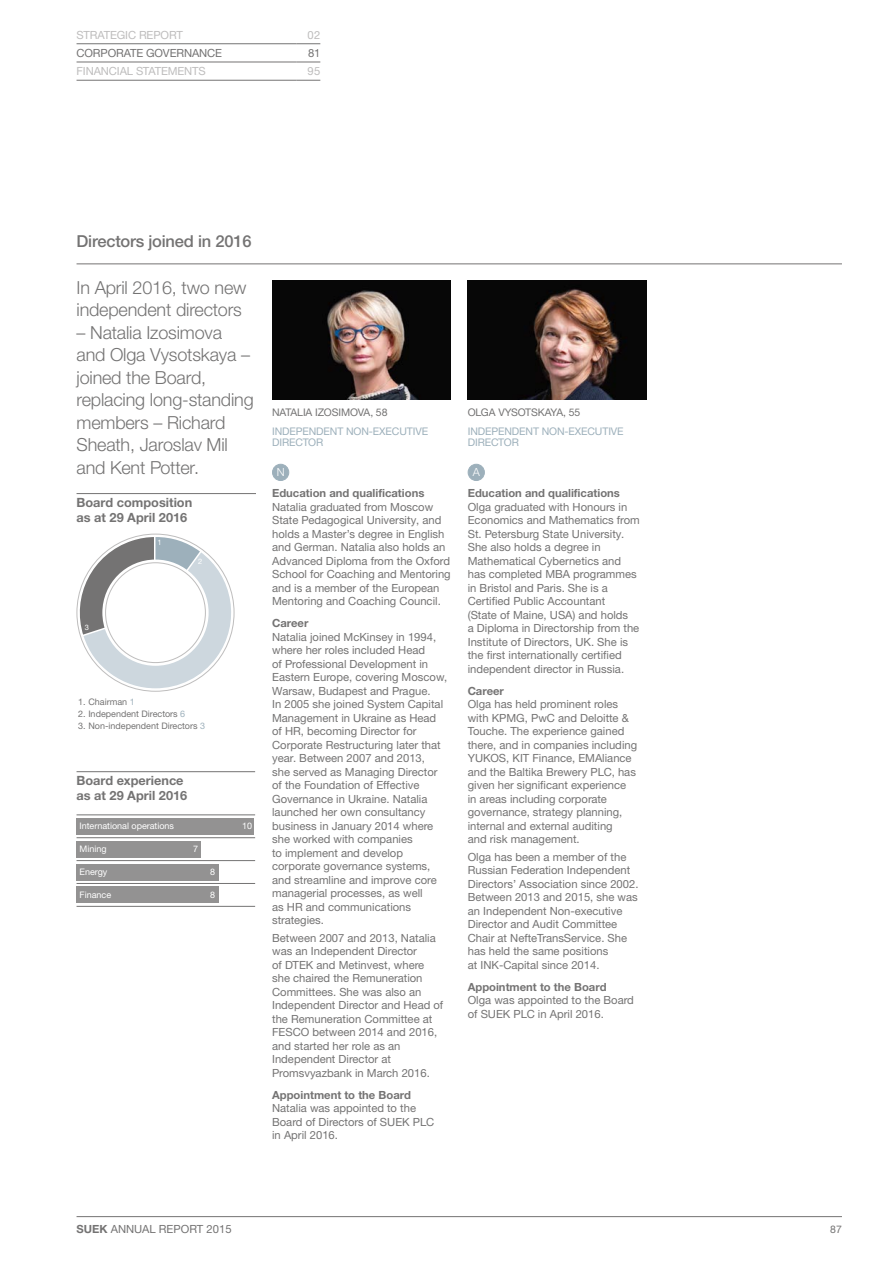
<style>
.page{position:relative;width:893px;height:1263px;background:#fff}
.page>*{position:absolute;margin:0;border:0;box-sizing:border-box;transform-origin:0 0}
.t1{font:300 18px/22.5px "Helvetica Neue LTW1 G";letter-spacing:-.01em;color:#747373}
.t2{font:500 16.5px "Helvetica Neue LTW1 G";letter-spacing:-.01em;color:#747373}
.t3{font:700 12.75px/15px "Helvetica Neue LTW1 G";color:#747373}
.t4{font:11.25px/13.5px "Helvetica Neue LTW1 G";color:#747373}
.t5{font:700 11.25px "Helvetica Neue LTW1 G";color:#747373}
.t6{font:11.25px "Helvetica Neue LTW1 G";letter-spacing:-.01em;color:#bebdbd}
.t7{font:300 11.25px "Helvetica Neue LTW1 G";color:#fff}
.t8{font:10.5px/10.5px "Helvetica Neue LTW1 G";letter-spacing:-.01em;color:#9db0bb}
.t9{font:10.5px "Helvetica Neue LTW1 G";letter-spacing:-.01em;color:#747373}
.t10{font:9px "Helvetica Neue LTW1 G";color:#747373}
.t11{font:9px "Helvetica Neue LTW1 G";color:#fff}
.t12{font:7.5px "Helvetica Neue LTW1 G";color:#fff}
.s1{color:#9db0bb}
.s2{font-weight:700}
</style>
<div class="page">
<hr style="left:77px;top:1216px;width:765px;height:1px;background:#747373">
<hr style="left:77px;top:264px;width:765px;height:1px;background:#747373">
<hr style="left:77px;top:43px;width:219px;height:1px;background:#747373">
<svg style="left:296px;top:43px;width:24px;height:1px"></svg>
<hr style="left:77px;top:62px;width:219px;height:1px;background:#747373">
<svg style="left:296px;top:62px;width:24px;height:1px"></svg>
<hr style="left:77px;top:80px;width:219px;height:1px;background:#747373">
<svg style="left:296px;top:80px;width:24px;height:1px"></svg>
<div style="left:273px;top:464px;width:16px;height:16px;background:#9db0bb;border-radius:50%"></div>
<div style="left:272px;top:464px;width:17px;height:17px;border:1px solid #9db0bb;border-radius:50%"></div>
<div style="left:468px;top:464px;width:16px;height:16px;background:#9db0bb;border-radius:50%"></div>
<div style="left:468px;top:464px;width:17px;height:17px;border:1px solid #9db0bb;border-radius:50%"></div>
<img style="left:272px;top:281px;width:179px;height:119px">
<img style="left:468px;top:281px;width:178px;height:119px">
<hr style="left:77px;top:493px;width:178px;height:1px;background:#747373">
<svg style="left:77px;top:535px;width:158px;height:155px"></svg>
<div style="left:102px;top:559px;width:107px;height:107px;background:#fff;border-radius:50%"></div>
<hr style="left:77px;top:771px;width:178px;height:1px;background:#747373">
<hr style="left:77px;top:860px;width:178px;height:1px;background:#747373">
<div style="left:77px;top:887px;width:142px;height:16px;background:#939292"></div>
<div style="left:77px;top:864px;width:142px;height:16px;background:#939292"></div>
<div style="left:77px;top:841px;width:124px;height:16px;background:#939292"></div>
<div style="left:77px;top:818px;width:177px;height:16px;background:#939292"></div>
<hr style="left:77px;top:883px;width:178px;height:1px;background:#747373">
<hr style="left:77px;top:906px;width:178px;height:1px;background:#747373">
<hr style="left:77px;top:837px;width:178px;height:1px;background:#747373">
<hr style="left:77px;top:815px;width:178px;height:1px;background:#747373">
<p class="t6" style="left:77px;top:28px;width:108px">STRATEGIC REPORT</p>
<p class="t6" style="left:308px;top:28px;width:14px">02</p>
<p class="t4" style="left:77px;top:46px;width:147px">CORPORATE GOVERNANCE</p>
<p class="t4" style="left:308px;top:46px;width:14px">81</p>
<p class="t6" style="left:77px;top:64px;width:131px">FINANCIAL STATEMENTS</p>
<p class="t6" style="left:308px;top:64px;width:14px">95</p>
<h2 class="t2" style="left:77px;top:231px;width:177px">Directors joined in 2016</h2>
<h1 class="t1" style="left:77px;top:276px;width:171px">In April 2016, two new independent directors</h1>
<h1 class="t1" style="left:77px;top:321px;width:179px">– Natalia Izosimova and Olga Vysotskaya – joined the Board, replacing long-standing members – Richard<br>Sheath, Jaroslav Mil and Kent Potter.</h1>
<p class="t3" style="left:77px;top:495px;width:117px">Board composition as at 29 April 2016</p>
<p class="t12" style="left:85px;top:623px;width:6px">3</p>
<p class="t12" style="left:158px;top:537px;width:6px">1</p>
<p class="t12" style="left:198px;top:556px;width:6px">2</p>
<p class="t10" style="left:78px;top:696px;width:58px">1. Chairman <span class="s1">1</span></p>
<p class="t10" style="left:78px;top:708px;width:108px">2. Independent Directors <span class="s1">6</span></p>
<p class="t10" style="left:78px;top:720px;width:128px">3. Non-independent Directors <span class="s1">3</span></p>
<p class="t3" style="left:77px;top:773px;width:112px">Board experience as at 29 April 2016</p>
<p class="t11" style="left:80px;top:820px;width:96px">International operations</p>
<p class="t11" style="left:80px;top:843px;width:29px">Mining</p>
<p class="t11" style="left:80px;top:866px;width:29px">Energy</p>
<p class="t11" style="left:80px;top:889px;width:33px">Finance</p>
<p class="t11" style="left:193px;top:843px;width:7px">7</p>
<p class="t11" style="left:210px;top:866px;width:7px">8</p>
<p class="t11" style="left:210px;top:889px;width:7px">8</p>
<p class="t11" style="left:242px;top:820px;width:12px">10</p>
<p class="t9" style="left:272px;top:406px;width:117px">NATALIA IZOSIMOVA, 58</p>
<p class="t8" style="left:272px;top:426px;width:157px">INDEPENDENT NON-EXECUTIVE<br>DIRECTOR</p>
<p class="t9" style="left:468px;top:406px;width:114px">OLGA VYSOTSKAYA, 55</p>
<p class="t8" style="left:468px;top:426px;width:157px">INDEPENDENT NON-EXECUTIVE<br>DIRECTOR</p>
<p class="t7" style="left:277px;top:465px;width:9px">N</p>
<p class="t7" style="left:473px;top:465px;width:9px">A</p>
<p class="t5" style="left:272px;top:486px;width:154px">Education and qualifications</p>
<p class="t4" style="left:272px;top:500px;width:180px">Natalia graduated from Moscow<br>State Pedagogical University, and holds a Master’s degree in English and German. Natalia also holds an<br>Advanced Diploma from the Oxford<br>School for Coaching and Mentoring and is a member of the European<br>Mentoring and Coaching Council.</p>
<p class="t5" style="left:272px;top:616px;width:38px">Career</p>
<p class="t4" style="left:272px;top:630px;width:177px">Natalia joined McKinsey in 1994, where her roles included Head<br>of Professional Development in<br>Eastern Europe, covering Moscow,<br>Warsaw, Budapest and Prague.<br>In 2005 she joined System Capital<br>Management in Ukraine as Head of HR, becoming Director for<br>Corporate Restructuring later that year. Between 2007 and 2013,<br>she served as Managing Director of the Foundation of Effective<br>Governance in Ukraine. Natalia launched her own consultancy business in January 2014 where she worked with companies<br>to implement and develop corporate governance systems, and streamline and improve core managerial processes, as well<br>as HR and communications strategies.</p>
<p class="t4" style="left:272px;top:931px;width:173px">Between 2007 and 2013, Natalia was an Independent Director<br>of DTEK and Metinvest, where she chaired the Remuneration<br>Committees. She was also an<br>Independent Director and Head of the Remuneration Committee at<br>FESCO between 2014 and 2016, and started her role as an<br>Independent Director at<br>Promsvyazbank in March 2016.</p>
<p class="t5" style="left:272px;top:1088px;width:140px">Appointment to the Board</p>
<p class="t4" style="left:272px;top:1101px;width:163px">Natalia was appointed to the<br>Board of Directors of SUEK PLC in April 2016.</p>
<p class="t5" style="left:468px;top:486px;width:154px">Education and qualifications</p>
<p class="t4" style="left:468px;top:500px;width:174px">Olga graduated with Honours in<br>Economics and Mathematics from<br>St. Petersburg State University.<br>She also holds a degree in<br>Mathematical Cybernetics and has completed MBA programmes in Bristol and Paris. She is a<br>Certified Public Accountant<br>(State of Maine, USA) and holds<br>a Diploma in Directorship from the<br>Institute of Directors, UK. She is the first internationally certified independent director in Russia.</p>
<p class="t5" style="left:468px;top:684px;width:38px">Career</p>
<p class="t4" style="left:468px;top:697px;width:171px">Olga has held prominent roles with KPMG, PwC and Deloitte &amp;<br>Touche. The experience gained there, and in companies including<br>YUKOS, KIT Finance, EMAliance and the Baltika Brewery PLC, has given her significant experience in areas including corporate governance, strategy planning, internal and external auditing<br>and risk management.</p>
<p class="t4" style="left:468px;top:850px;width:172px">Olga has been a member of the<br>Russian Federation Independent<br>Directors’ Association since 2002.<br>Between 2013 and 2015, she was an Independent Non-executive<br>Director and Audit Committee<br>Chair at NefteTransService. She has held the same positions<br>at INK-Capital since 2014.</p>
<p class="t5" style="left:468px;top:980px;width:140px">Appointment to the Board</p>
<p class="t4" style="left:468px;top:993px;width:168px">Olga was appointed to the Board of SUEK PLC in April 2016.</p>
<p class="t4" style="left:77px;top:1222px;width:157px"><span class="s2">SUEK</span> ANNUAL REPORT 2015</p>
<p class="t9" style="left:830px;top:1223px;width:13px">87</p>
</div>
